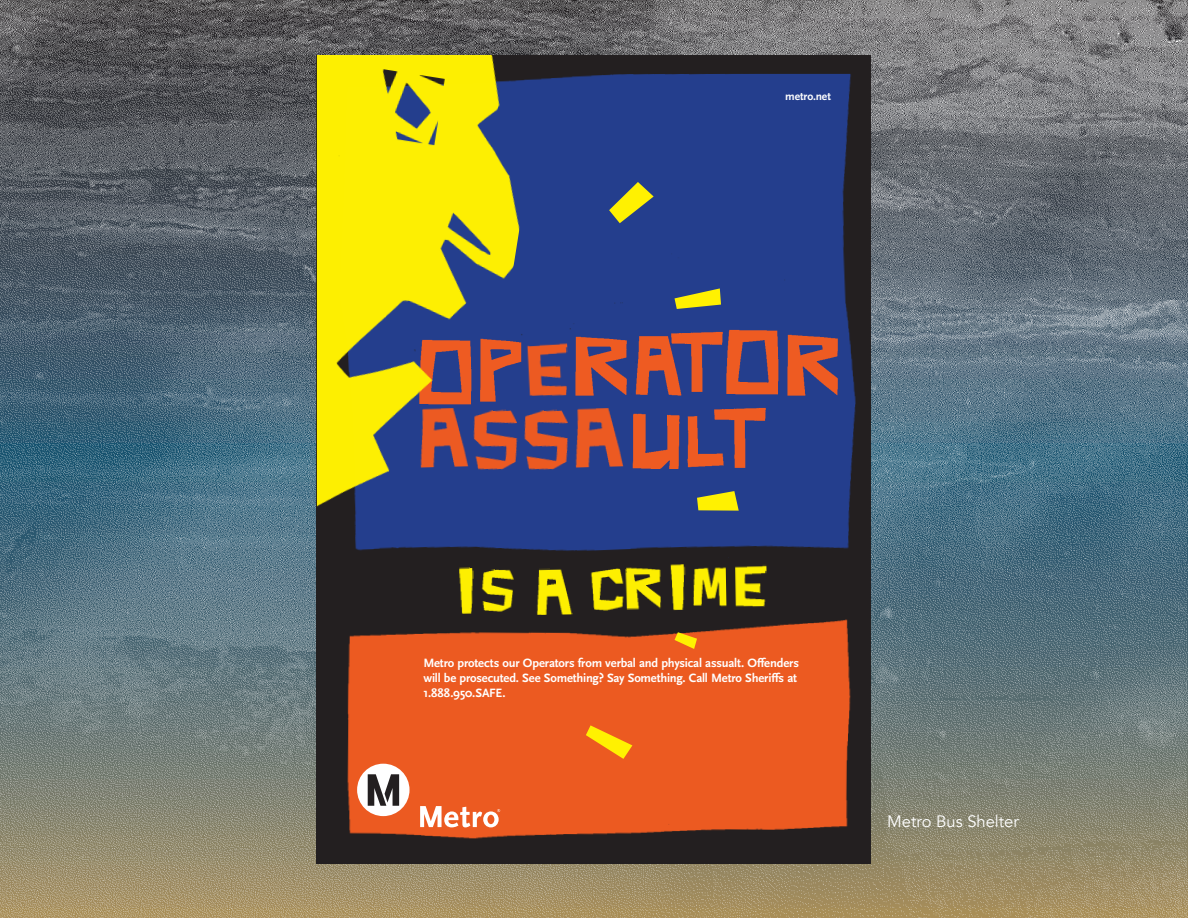
<style>
.page{position:relative;width:1188px;height:918px;background:#fff}
.page>*{position:absolute;margin:0;border:0;box-sizing:border-box;transform-origin:0 0}
.t1{font:16.5px "Avenir";color:#fff}
.t2{font:700 12.6px/15.1px "Scala Sans Pro";letter-spacing:-.015em;color:#fff}
.t3{font:700 11.55px "Scala Sans Pro";letter-spacing:-.01em;color:#fff}
</style>
<div class="page">
<img style="left:0;top:0;width:1188px;height:918px">
<div style="left:317px;top:55px;width:554px;height:808px;background:#231f20"></div>
<img style="left:347px;top:594px;width:504px;height:245px">
<div style="left:547px;top:74px;width:309px;height:477px;background:#243e8d"></div>
<svg style="left:697px;top:491px;width:42px;height:20px"></svg>
<svg style="left:675px;top:288px;width:46px;height:21px"></svg>
<svg style="left:586px;top:725px;width:46px;height:34px"></svg>
<div style="left:357px;top:764px;width:53px;height:52px;background:#fff;border-radius:50%"></div>
<svg style="left:368px;top:774px;width:31px;height:32px"></svg>
<svg style="left:420px;top:806px;width:80px;height:21px"></svg>
<img style="left:687px;top:415px;width:25px;height:54px">
<img style="left:573px;top:406px;width:52px;height:62px">
<img style="left:632px;top:412px;width:48px;height:56px">
<img style="left:712px;top:406px;width:55px;height:63px">
<img style="left:547px;top:408px;width:28px;height:64px">
<img style="left:459px;top:573px;width:16px;height:43px">
<img style="left:480px;top:573px;width:37px;height:41px">
<img style="left:536px;top:568px;width:37px;height:47px">
<img style="left:589px;top:568px;width:37px;height:46px">
<img style="left:625px;top:567px;width:38px;height:43px">
<img style="left:670px;top:564px;width:16px;height:49px">
<img style="left:693px;top:567px;width:33px;height:41px">
<img style="left:734px;top:565px;width:33px;height:44px">
<svg style="left:609px;top:182px;width:45px;height:41px"></svg>
<img style="left:722px;top:328px;width:60px;height:70px">
<img style="left:547px;top:342px;width:23px;height:58px">
<img style="left:574px;top:336px;width:54px;height:60px">
<img style="left:787px;top:334px;width:53px;height:61px">
<img style="left:634px;top:334px;width:47px;height:63px">
<img style="left:669px;top:330px;width:55px;height:63px">
<svg style="left:675px;top:632px;width:22px;height:17px"></svg>
<img style="left:317px;top:55px;width:230px;height:518px">
<p class="t3" style="left:785px;top:90px;width:47px">metro.net</p>
<p class="t2" style="left:423px;top:655px;width:377px">Metro protects our Operators from verbal and physical assualt. Offenders will be prosecuted. See Something? Say Something. Call Metro Sheriffs at<br>1.888.950.SAFE.</p>
<h1 class="t1" style="left:887px;top:811px;width:133px">Metro Bus Shelter</h1>
</div>
